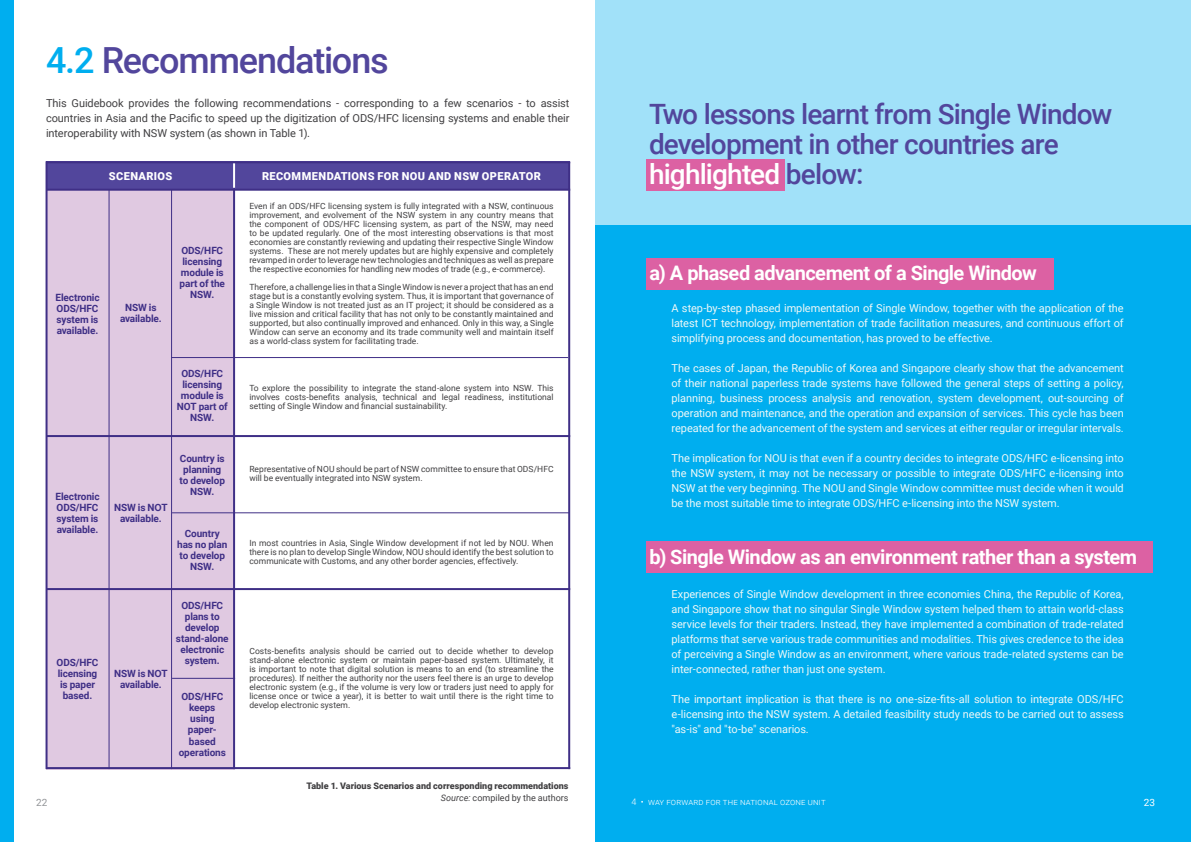
<style>
.page{position:relative;width:1191px;height:842px;background:#fff}
.page>*{position:absolute;margin:0;border:0;box-sizing:border-box;transform-origin:0 0}
.t1{font:500 36px "Roboto";letter-spacing:-.03em;color:#52469c}
.t2{font:500 28px/30px "Roboto";letter-spacing:-.03em;color:#52469c}
.t3{font:700 20px "Roboto";letter-spacing:-.025em;color:#fff}
.t4{font:11px/15px "Roboto";letter-spacing:-.01em;color:#eff8f7;text-align:justify}
.t5{font:11px/15px "Roboto";letter-spacing:-.01em;color:#414042;text-align:justify}
.t6{font:900 11px "Roboto";letter-spacing:.035em;color:#fff}
.t7{font:700 10px/11px "Roboto";letter-spacing:-.01em;color:#3f2f86;text-align:center}
.t8{font:10px "Roboto";color:#fff}
.t9{font:10px "Roboto";color:#939598}
.t10{font:900 9px/12px "Roboto";color:#414042;text-align:right}
.t11{font:300 9px "Roboto";letter-spacing:.025em;color:#fff}
.t12{font:8.5px/9px "Roboto";letter-spacing:.005em;color:#414042;text-align:justify}
.s1{color:#00aeef}
.s2{font-weight:400;font-style:italic}
.s3{font-weight:400}
.s4{color:#fff}
</style>
<div class="page">
<div style="left:595px;top:225px;width:596px;height:617px;background:#00aeef"></div>
<div style="left:595px;top:0;width:596px;height:225px;background:#a1e1f9"></div>
<div style="left:46px;top:162px;width:189px;height:607px;background:#e0c9e1"></div>
<div style="left:46px;top:162px;width:523px;height:28px;background:#52469c"></div>
<hr style="left:233px;top:162px;width:2px;height:28px;background:#fff">
<hr style="left:46px;top:161px;width:2px;height:608px;background:#3f2f86">
<hr style="left:568px;top:162px;width:2px;height:607px;background:#3f2f86">
<hr style="left:46px;top:189px;width:524px;height:2px;background:#3f2f86">
<hr style="left:46px;top:435px;width:524px;height:2px;background:#3f2f86">
<hr style="left:46px;top:588px;width:524px;height:2px;background:#3f2f86">
<hr style="left:46px;top:161px;width:524px;height:2px;background:#3f2f86">
<hr style="left:171px;top:357px;width:397px;height:1px;background:#3f2f86">
<hr style="left:172px;top:512px;width:397px;height:1px;background:#3f2f86">
<hr style="left:172px;top:678px;width:63px;height:1px;background:#3f2f86">
<hr style="left:233px;top:188px;width:2px;height:581px;background:#3f2f86">
<hr style="left:171px;top:189px;width:1px;height:580px;background:#3f2f86">
<hr style="left:109px;top:189px;width:1px;height:580px;background:#3f2f86">
<hr style="left:46px;top:767px;width:524px;height:2px;background:#3f2f86">
<div style="left:0;top:0;width:14px;height:842px;background:#00aeef"></div>
<div style="left:646px;top:159px;width:138px;height:32px;background:#dc61a3"></div>
<div style="left:646px;top:258px;width:407px;height:31px;background:#dc61a3"></div>
<div style="left:646px;top:541px;width:506px;height:32px;background:#dc61a3"></div>
<h1 class="t1" style="left:46px;top:35px;width:344px"><span class="s1">4.2</span> Recommendations</h1>
<p class="t5" style="left:46px;top:95px;width:525px">This Guidebook provides the following recommendations - corresponding to a few scenarios - to assist countries in Asia and the Pacific to speed up the digitization of ODS/HFC licensing systems and enable their interoperability with NSW system (as shown in Table 1).</p>
<p class="t7" style="left:55px;top:291px;width:46px;text-align:left">Electronic<br>ODS/HFC system is available.</p>
<p class="t6" style="left:109px;top:168px;width:65px">SCENARIOS</p>
<p class="t6" style="left:262px;top:168px;width:280px">RECOMMENDATIONS FOR NOU AND NSW OPERATOR</p>
<p class="t7" style="left:120px;top:302px;width:43px">NSW is available.</p>
<p class="t7" style="left:180px;top:245px;width:47px">ODS/HFC licensing module is part of the<br>NSW.</p>
<p class="t7" style="left:177px;top:368px;width:52px">ODS/HFC licensing module is<br>NOT part of<br>NSW.</p>
<p class="t12" style="left:249px;top:201px;width:306px">Even if an ODS/HFC licensing system is fully integrated with a NSW, continuous improvement, and evolvement of the NSW system in any country means that the component of ODS/HFC licensing system, as part of the NSW, may need to be updated regularly. One of the most interesting observations is that most economies are constantly reviewing and updating their respective Single Window systems. These are not merely updates but are highly expensive and completely revamped in order to leverage new technologies and techniques as well as prepare the respective economies for handling new modes of trade (e.g., e-commerce).</p>
<p class="t12" style="left:249px;top:282px;width:306px">Therefore, a challenge lies in that a Single Window is never a project that has an end stage but is a constantly evolving system. Thus, it is important that governance of a Single Window is not treated just as an IT project; it should be considered as a live mission and critical facility that has not only to be constantly maintained and supported, but also continually improved and enhanced. Only in this way, a Single Window can serve an economy and its trade community well and maintain itself as a world-class system for facilitating trade.</p>
<p class="t12" style="left:249px;top:384px;width:306px">To explore the possibility to integrate the stand-alone system into NSW. This involves costs-benefits analysis, technical and legal readiness, institutional setting of Single Window and financial sustainability.</p>
<p class="t7" style="left:55px;top:491px;width:46px;text-align:left">Electronic<br>ODS/HFC system is available.</p>
<p class="t7" style="left:57px;top:656px;width:43px">ODS/HFC licensing is paper based.</p>
<p class="t7" style="left:114px;top:501px;width:55px">NSW is NOT available.</p>
<p class="t7" style="left:180px;top:452px;width:47px">Country is planning to develop<br>NSW.</p>
<p class="t7" style="left:177px;top:527px;width:52px">Country has no plan to develop<br>NSW.</p>
<p class="t7" style="left:114px;top:667px;width:55px">NSW is NOT available.</p>
<p class="t7" style="left:176px;top:599px;width:54px">ODS/HFC plans to develop stand-alone electronic system.</p>
<p class="t7" style="left:179px;top:691px;width:49px">ODS/HFC keeps using paper&shy;based operations</p>
<p class="t9" style="left:36px;top:796px;width:13px">22</p>
<p class="t12" style="left:249px;top:464px;width:306px">Representative of NOU should be part of NSW committee to ensure that ODS/HFC will be eventually integrated into NSW system.</p>
<p class="t12" style="left:249px;top:538px;width:306px">In most countries in Asia, Single Window development if not led by NOU. When there is no plan to develop Single Window, NOU should identify the best solution to communicate with Customs, and any other border agencies, effectively.</p>
<p class="t12" style="left:249px;top:646px;width:306px">Costs-benefits analysis should be carried out to decide whether to develop stand-alone electronic system or maintain paper-based system. Ultimately, it is important to note that digital solution is means to an end (to streamline the procedures). If neither the authority nor the users feel there is an urge to develop electronic system (e.g., if the volume is very low or traders just need to apply for license once or twice a year), it is better to wait until there is the right time to develop electronic system.</p>
<p class="t10" style="left:306px;top:779px;width:264px">Table 1. Various Scenarios and corresponding recommendations<br><span class="s2">Source:</span> <span class="s3">compiled by the authors</span></p>
<h2 class="t2" style="left:649px;top:98px;width:465px">Two lessons learnt from Single Window development in other countries are <span class="s4">highlighted</span> below:</h2>
<h3 class="t3" style="left:649px;top:259px;width:389px">a) A phased advancement of a Single Window</h3>
<p class="t4" style="left:671px;top:300px;width:454px">A step-by-step phased implementation of Single Window, together with the application of the latest ICT technology, implementation of trade facilitation measures, and continuous effort of simplifying process and documentation, has proved to be effective.</p>
<p class="t4" style="left:671px;top:360px;width:454px">The cases of Japan, the Republic of Korea and Singapore clearly show that the advancement of their national paperless trade systems have followed the general steps of setting a policy, planning, business process analysis and renovation, system development, out-sourcing of operation and maintenance, and the operation and expansion of services. This cycle has been repeated for the advancement of the system and services at either regular or irregular intervals.</p>
<p class="t4" style="left:671px;top:450px;width:454px">The implication for NOU is that even if a country decides to integrate ODS/HFC e-licensing into the NSW system, it may not be necessary or possible to integrate ODS/HFC e-licensing into NSW at the very beginning. The NOU and Single Window committee must decide when it would be the most suitable time to integrate ODS/HFC e-licensing into the NSW system.</p>
<h3 class="t3" style="left:649px;top:542px;width:489px">b) Single Window as an environment rather than a system</h3>
<p class="t4" style="left:671px;top:586px;width:454px">Experiences of Single Window development in three economies China, the Republic of Korea, and Singapore show that no singular Single Window system helped them to attain world-class service levels for their traders. Instead, they have implemented a combination of trade-related platforms that serve various trade communities and modalities. This gives credence to the idea of perceiving a Single Window as an environment, where various trade-related systems can be inter-connected, rather than just one system.</p>
<p class="t4" style="left:671px;top:691px;width:454px">The important implication is that there is no one-size-fits-all solution to integrate ODS/HFC e-licensing into the NSW system. A detailed feasibility study needs to be carried out to assess "as-is" and "to-be" scenarios.</p>
<p class="t11" style="left:631px;top:795px;width:196px">4 • way forward for the national ozone unit</p>
<p class="t8" style="left:1143px;top:796px;width:13px">23</p>
</div>
